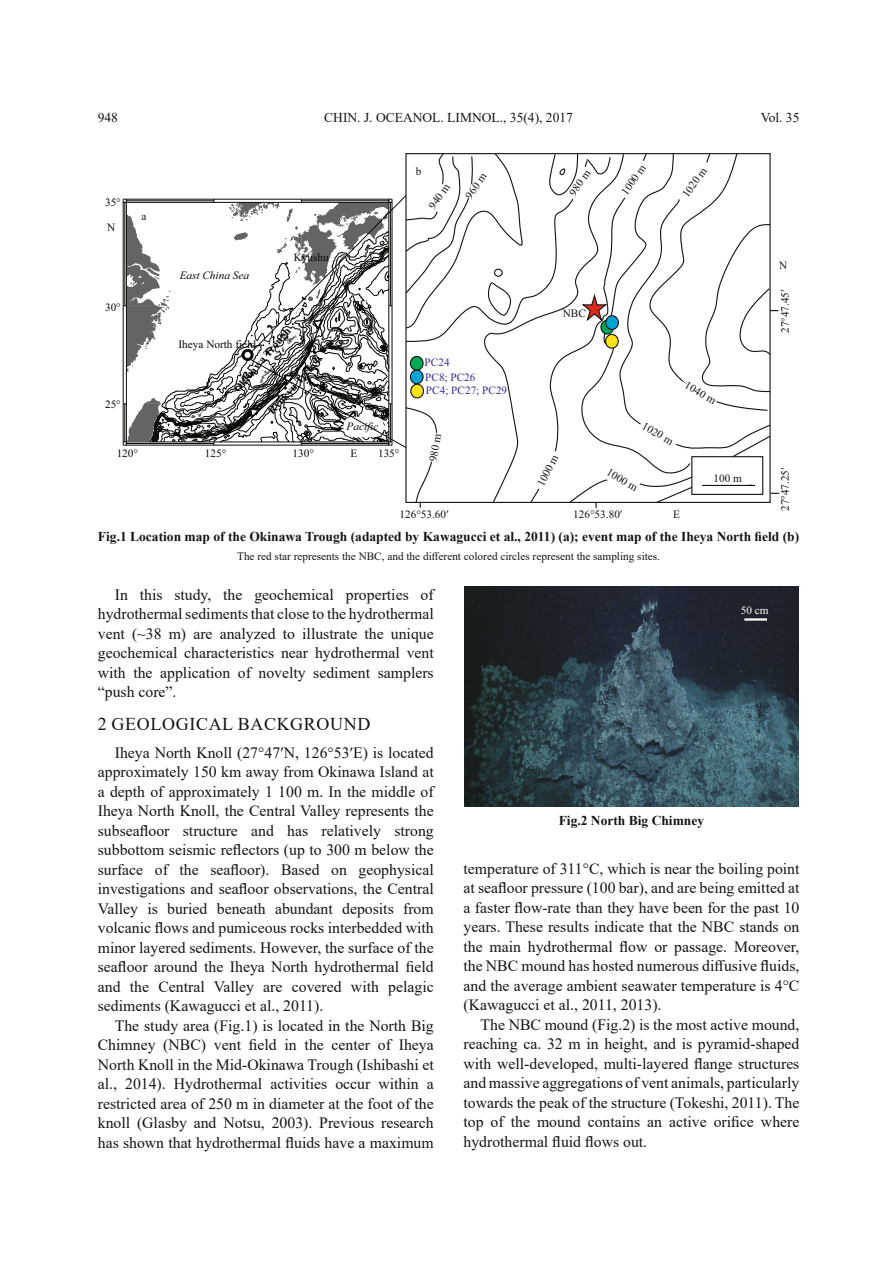
<style>
.page{position:relative;width:893px;height:1263px;background:#fff}
.page>*{position:absolute;margin:0;border:0;box-sizing:border-box;transform-origin:0 0}
.t1{font:18px "Times New Roman";letter-spacing:.035em;color:#131413}
.t2{font:15.75px/19.5px "Times New Roman";color:#131413;text-align:justify}
.t3{font:700 13.5px "Times New Roman";color:#131413}
.t4{font:13.5px "Times New Roman";color:#131413}
.t5{font:11.25px "Times New Roman";color:#131413}
.t6{font:11.25px "Times New Roman";color:#0a0c07}
.t7{font:700 11.25px "Times New Roman";color:#0a0c07}
.t8{font:11.25px/14.1px "Times New Roman";color:#3a2a97}
.t9{font:italic 11.25px "Times New Roman";color:#0a0c07}
.t10{font:11.25px "Times New Roman";color:#fff}
</style>
<div class="page">
<svg style="left:124px;top:214px;width:25px;height:158px"></svg>
<hr style="left:126px;top:199px;width:1px;height:246px;background:#0a0c07">
<hr style="left:123px;top:199px;width:1px;height:246px;background:#0a0c07">
<hr style="left:123px;top:445px;width:269px;height:1px;background:#0a0c07">
<hr style="left:123px;top:202px;width:269px;height:1px;background:#0a0c07">
<hr style="left:123px;top:199px;width:269px;height:1px;background:#0a0c07">
<hr style="left:124px;top:202px;width:1px;height:104px;background:#0a0c07">
<hr style="left:126px;top:443px;width:88px;height:1px;background:#0a0c07">
<hr style="left:126px;top:200px;width:88px;height:1px;background:#0a0c07">
<svg style="left:149px;top:256px;width:42px;height:186px"></svg>
<svg style="left:123px;top:398px;width:38px;height:47px"></svg>
<img style="left:465px;top:587px;width:333px;height:219px">
<hr style="left:744px;top:618px;width:23px;height:3px;background:#fff">
<svg style="left:191px;top:153px;width:588px;height:355px"></svg>
<p class="t4" style="left:98px;top:110px;width:22px">948</p>
<p class="t4" style="left:324px;top:110px;width:250px">CHIN. J. OCEANOL. LIMNOL., 35(4), 2017</p>
<p class="t4" style="left:761px;top:110px;width:40px">Vol. 35</p>
<p class="t6" style="left:105px;top:195px;width:17px">35°</p>
<p class="t6" style="left:107px;top:220px;width:10px">N</p>
<p class="t5" style="left:141px;top:210px;width:6px">a</p>
<p class="t6" style="left:105px;top:300px;width:17px">30°</p>
<p class="t6" style="left:105px;top:398px;width:17px">25°</p>
<p class="t6" style="left:117px;top:446px;width:23px">120°</p>
<p class="t9" style="left:180px;top:269px;width:71px">East China Sea</p>
<p class="t6" style="left:294px;top:250px;width:37px">Kyushu</p>
<p class="t5" style="left:416px;top:164px;width:7px">b</p>
<p class="t5" style="left:426px;top:204px;width:30px;rotate:-55deg">940 m</p>
<p class="t5" style="left:462px;top:194px;width:30px;rotate:-55deg">960 m</p>
<p class="t7" style="left:230px;top:386px;width:83px;rotate:-49deg">Okinawa Trough</p>
<p class="t6" style="left:179px;top:338px;width:79px">Iheya North field</p>
<p class="t7" style="left:265px;top:408px;width:76px;rotate:-48deg">Ryukyu Trench</p>
<p class="t9" style="left:347px;top:419px;width:33px">Pacific</p>
<p class="t6" style="left:205px;top:446px;width:23px">125°</p>
<p class="t6" style="left:293px;top:446px;width:23px">130°</p>
<p class="t6" style="left:350px;top:446px;width:8px">E</p>
<p class="t6" style="left:378px;top:446px;width:23px">135°</p>
<p class="t8" style="left:425px;top:355px;width:84px">PC24<br>PC8; PC26<br>PC4; PC27; PC29</p>
<p class="t5" style="left:426px;top:460px;width:30px;rotate:-80deg">980 m</p>
<p class="t5" style="left:566px;top:191px;width:30px;rotate:-55deg">980 m</p>
<p class="t5" style="left:618px;top:190px;width:36px;rotate:-55deg">1000 m</p>
<p class="t5" style="left:679px;top:192px;width:36px;rotate:-55deg">1020 m</p>
<p class="t5" style="left:563px;top:306px;width:25px">NBC</p>
<p class="t5" style="left:534px;top:483px;width:36px;rotate:-64deg">1000 m</p>
<p class="t5" style="left:646px;top:419px;width:36px;rotate:30deg">1020 m</p>
<p class="t5" style="left:611px;top:465px;width:36px;rotate:30deg">1000 m</p>
<p class="t5" style="left:689px;top:378px;width:36px;rotate:30deg">1040 m</p>
<p class="t5" style="left:713px;top:471px;width:30px">100 m</p>
<p class="t5" style="left:399px;top:508px;width:51px">126°53.60′</p>
<p class="t5" style="left:573px;top:508px;width:51px">126°53.80′</p>
<p class="t5" style="left:673px;top:508px;width:8px">E</p>
<p class="t5" style="left:779px;top:259px;width:10px">N</p>
<p class="t5" style="left:778px;top:333px;width:45px;rotate:-90deg">27°47.45′</p>
<p class="t5" style="left:778px;top:511px;width:45px;rotate:-90deg">27°47.25′</p>
<p class="t3" style="left:98px;top:529px;width:703px">Fig.1 Location map of the Okinawa Trough (adapted by Kawagucci et al., 2011) (a); event map of the Iheya North field (b)</p>
<p class="t5" style="left:237px;top:550px;width:424px">The red star represents the NBC, and the different colored circles represent the sampling sites.</p>
<p class="t2" style="left:98px;top:585px;width:337px;text-indent:17px">In this study, the geochemical properties of hydrothermal sediments that close to the hydrothermal vent (~38 m) are analyzed to illustrate the unique geochemical characteristics near hydrothermal vent with the application of novelty sediment samplers “push core”.</p>
<p class="t1" style="left:98px;top:714px;width:274px">2 GEOLOGICAL BACKGROUND</p>
<p class="t2" style="left:98px;top:743px;width:337px;text-indent:17px">Iheya North Knoll (27°47′N, 126°53′E) is located approximately 150 km away from Okinawa Island at a depth of approximately 1 100 m. In the middle of Iheya North Knoll, the Central Valley represents the subseafloor structure and has relatively strong subbottom seismic reflectors (up to 300 m below the surface of the seafloor). Based on geophysical investigations and seafloor observations, the Central Valley is buried beneath abundant deposits from volcanic flows and pumiceous rocks interbedded with minor layered sediments. However, the surface of the seafloor around the Iheya North hydrothermal field and the Central Valley are covered with pelagic sediments (Kawagucci et al., 2011).</p>
<p class="t2" style="left:98px;top:1016px;width:337px;text-indent:17px">The study area (Fig.1) is located in the North Big Chimney (NBC) vent field in the center of Iheya North Knoll in the Mid-Okinawa Trough (Ishibashi et al., 2014). Hydrothermal activities occur within a restricted area of 250 m in diameter at the foot of the knoll (Glasby and Notsu, 2003). Previous research has shown that hydrothermal fluids have a maximum</p>
<p class="t10" style="left:741px;top:604px;width:29px">50 cm</p>
<p class="t3" style="left:559px;top:813px;width:147px">Fig.2 North Big Chimney</p>
<p class="t2" style="left:463px;top:859px;width:337px">temperature of 311°C, which is near the boiling point at seafloor pressure (100 bar), and are being emitted at a faster flow-rate than they have been for the past 10 years. These results indicate that the NBC stands on the main hydrothermal flow or passage. Moreover, the NBC mound has hosted numerous diffusive fluids, and the average ambient seawater temperature is 4°C (Kawagucci et al., 2011, 2013).</p>
<p class="t2" style="left:463px;top:1015px;width:337px;text-indent:17px">The NBC mound (Fig.2) is the most active mound, reaching ca. 32 m in height, and is pyramid-shaped with well-developed, multi-layered flange structures and massive aggregations of vent animals, particularly towards the peak of the structure (Tokeshi, 2011). The top of the mound contains an active orifice where hydrothermal fluid flows out.</p>
</div>
